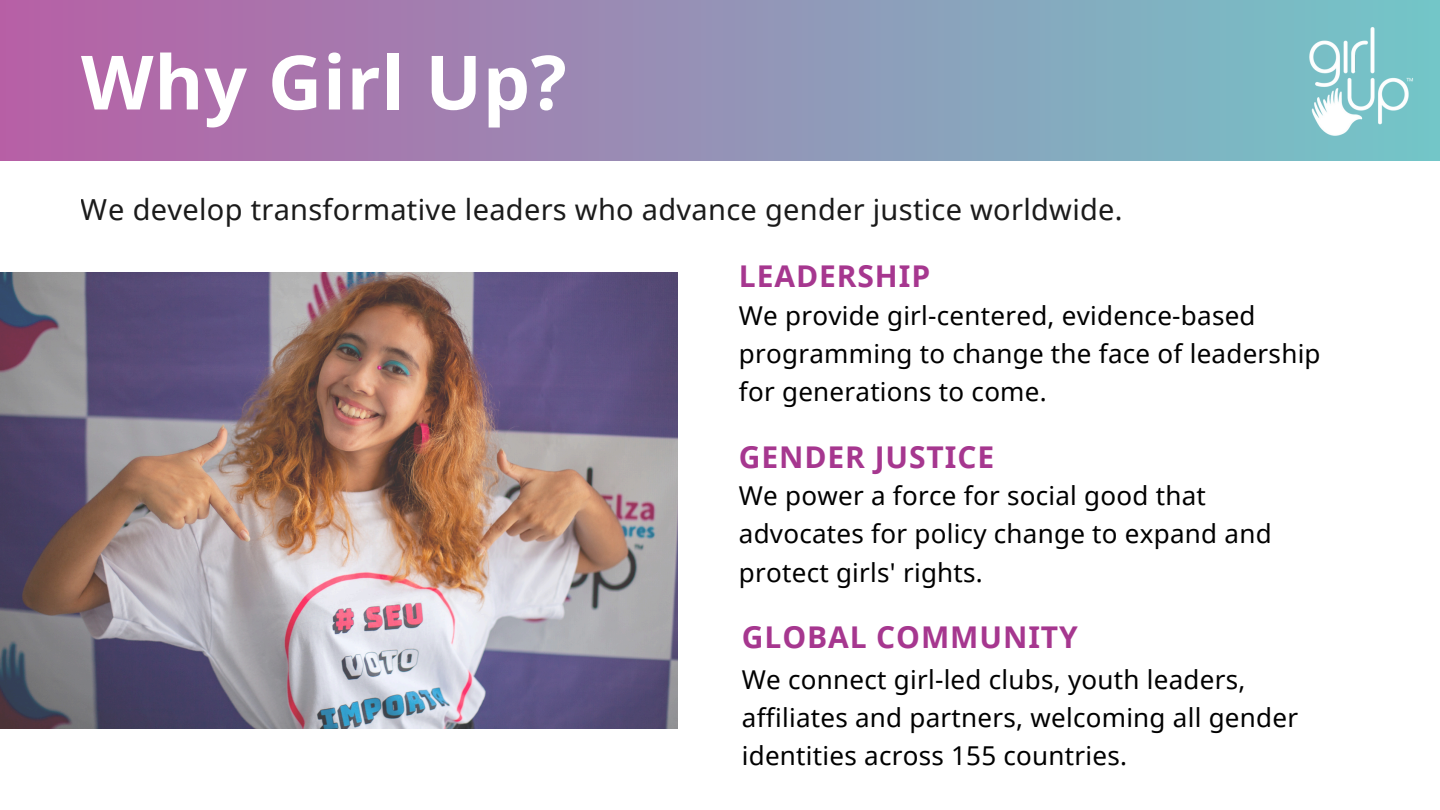
<style>
.page{position:relative;width:1440px;height:810px;background:#fff}
.page>*{position:absolute;margin:0;border:0;box-sizing:border-box;transform-origin:0 0}
.t1{font:700 75px "Noto Sans";letter-spacing:.01em;color:#fff}
.t2{font:700 30px "Noto Sans";letter-spacing:.03em;color:#a6378f}
.t3{font:29px "Noto Sans";letter-spacing:.01em;color:#000}
.t4{font:26px/38.2px "Noto Sans";letter-spacing:.01em;color:#000}
</style>
<div class="page">
<svg style="left:0;top:0;width:1440px;height:160px"></svg>
<img style="left:0;top:273px;width:678px;height:456px">
<img style="left:1280px;top:0;width:158px;height:161px">
<p class="t1" style="left:81px;top:29px;width:487px">Why Girl Up?</p>
<p class="t3" style="left:81px;top:189px;width:1043px">We develop transformative leaders who advance gender justice worldwide.</p>
<p class="t2" style="left:739px;top:255px;width:193px">LEADERSHIP</p>
<h2 class="t4" style="left:739px;top:296px;width:583px">We provide girl-centered, evidence-based programming to change the face of leadership for generations to come.</h2>
<p class="t2" style="left:739px;top:436px;width:257px">GENDER JUSTICE</p>
<h3 class="t4" style="left:739px;top:476px;width:534px">We power a force for social good that advocates for policy change to expand and protect girls' rights.</h3>
<p class="t2" style="left:742px;top:616px;width:338px">GLOBAL COMMUNITY</p>
<h1 class="t4" style="left:742px;top:660px;width:558px">We connect girl-led clubs, youth leaders, affiliates and partners, welcoming all gender identities across 155 countries.</h1>
</div>
